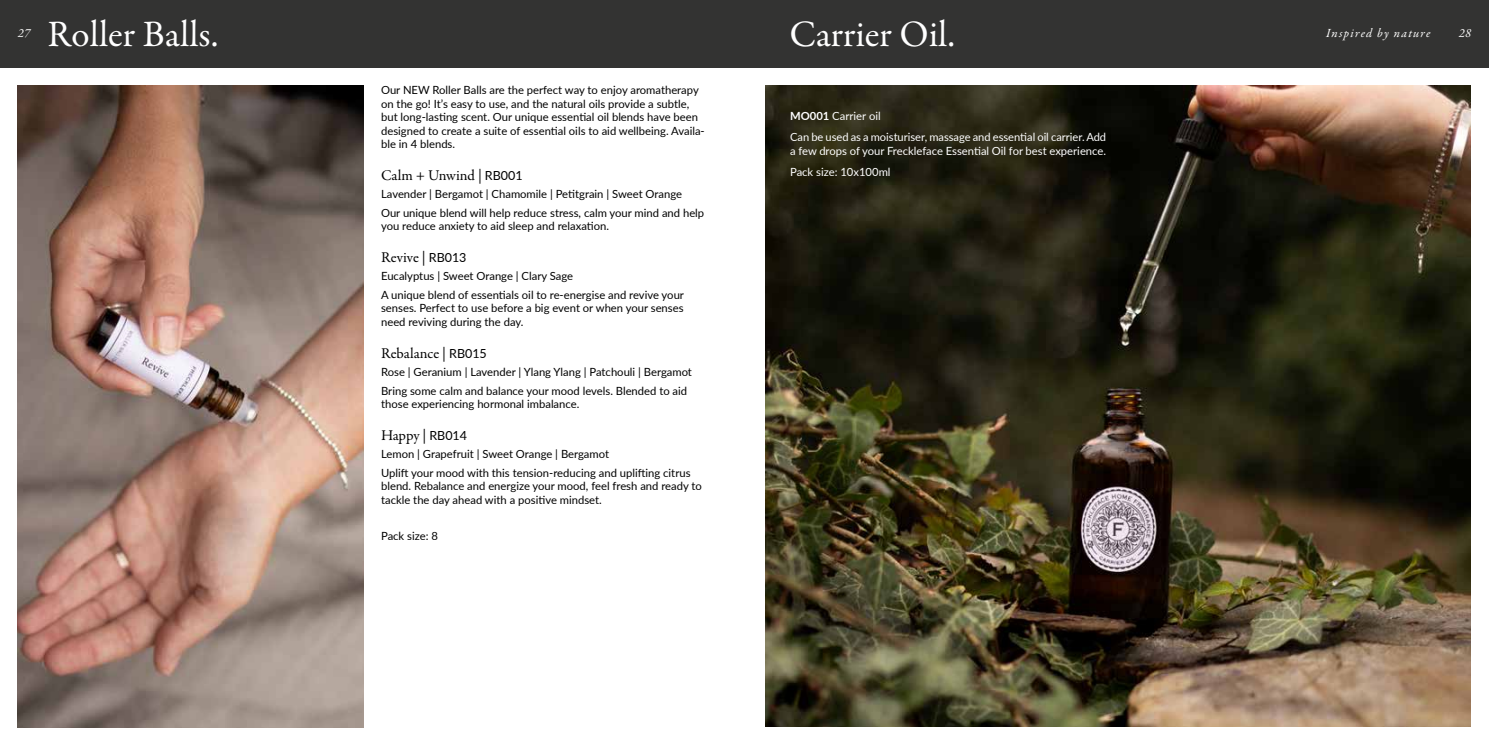
<style>
.page{position:relative;width:1489px;height:745px;background:#fff}
.page>*{position:absolute;margin:0;border:0;box-sizing:border-box;transform-origin:0 0}
.t1{font:37.5px "Garamond Premr Pro";color:#fff}
.t2{font:15px "Garamond Premr Pro";letter-spacing:-.005em;color:#000}
.t3{font:italic 12.5px "Garamond Premr Pro";letter-spacing:.095em;color:#fff}
.t4{font:11.25px/13.5px "Lato";color:#000}
.t5{font:11.25px/20.9px "Lato";color:#fff}
.s1{font-family:"Lato";font-size:12.5px}
.s2{font-weight:700}
</style>
<div class="page">
<div style="left:0;top:0;width:1488px;height:67px;background:#333332"></div>
<img style="left:765px;top:86px;width:705px;height:640px">
<img style="left:18px;top:85px;width:345px;height:641px">
<p class="t3" style="left:18px;top:25px;width:14px">27</p>
<h1 class="t1" style="left:47px;top:11px;width:173px">Roller Balls.</h1>
<h1 class="t1" style="left:789px;top:11px;width:167px">Carrier Oil.</h1>
<p class="t3" style="left:1326px;top:25px;width:106px">Inspired by nature</p>
<p class="t3" style="left:1458px;top:25px;width:14px">28</p>
<p class="t4" style="left:381px;top:83px;width:325px">Our NEW Roller Balls are the perfect way to enjoy aromatherapy on the go! It’s easy to use, and the natural oils provide a subtle, but long-lasting scent. Our unique essential oil blends have been designed to create a suite of essential oils to aid wellbeing. Availa&shy;ble in 4 blends.</p>
<h2 class="t2" style="left:381px;top:166px;width:143px">Calm + Unwind | <span class="s1">RB001</span></h2>
<p class="t4" style="left:381px;top:184px;width:324px;line-height:18.5px">Lavender | Bergamot | Chamomile | Petitgrain | Sweet Orange<br>Our unique blend will help reduce stress, calm your mind and help</p>
<p class="t4" style="left:381px;top:219px;width:229px">you reduce anxiety to aid sleep and relaxation.</p>
<h2 class="t2" style="left:381px;top:248px;width:87px">Revive | <span class="s1">RB013</span></h2>
<p class="t4" style="left:381px;top:266px;width:304px;line-height:18.5px">Eucalyptus | Sweet Orange | Clary Sage<br>A unique blend of essentials oil to re-energise and revive your</p>
<p class="t4" style="left:381px;top:301px;width:304px">senses. Perfect to use before a big event or when your senses need reviving during the day.</p>
<h2 class="t2" style="left:381px;top:343px;width:107px">Rebalance | <span class="s1">RB015</span></h2>
<p class="t4" style="left:381px;top:362px;width:312px;line-height:18.5px">Rose | Geranium | Lavender | Ylang Ylang | Patchouli | Bergamot<br>Bring some calm and balance your mood levels. Blended to aid</p>
<p class="t4" style="left:381px;top:396px;width:200px">those experiencing hormonal imbalance.</p>
<h2 class="t2" style="left:381px;top:425px;width:87px">Happy | <span class="s1">RB014</span></h2>
<p class="t4" style="left:381px;top:444px;width:311px;line-height:18.5px">Lemon | Grapefruit | Sweet Orange | Bergamot<br>Uplift your mood with this tension-reducing and uplifting citrus</p>
<p class="t4" style="left:381px;top:478px;width:322px">blend. Rebalance and energize your mood, feel fresh and ready to tackle the day ahead with a positive mindset.</p>
<p class="t4" style="left:381px;top:528px;width:58px">Pack size: 8</p>
<p class="t5" style="left:790px;top:105px;width:317px"><span class="s2">MO001</span> Carrier oil<br>Can be used as a moisturiser, massage and essential oil carrier. Add</p>
<p class="t5" style="left:790px;top:140px;width:317px">a few drops of your Freckleface Essential Oil for best experience.<br>Pack size: 10x100ml</p>
</div>
